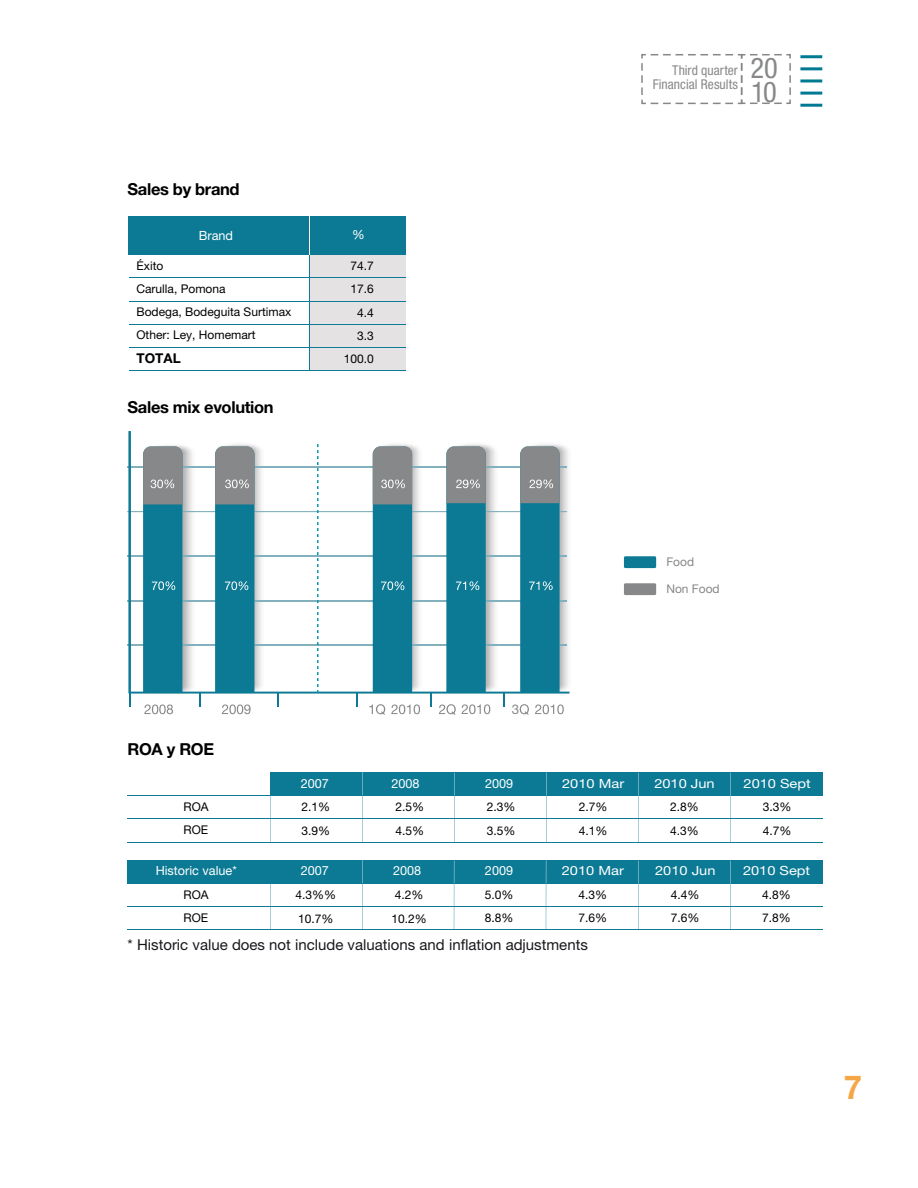
<style>
.page{position:relative;width:918px;height:1188px;background:#fff}
.page>*{position:absolute;margin:0;border:0;box-sizing:border-box;transform-origin:0 0}
.t1{font:700 33px "Helvetica Neue LT Std";color:#f5a748}
.t2{font:condensed 28.5px "Helvetica Neue LT Std";color:#87888a}
.t3{font:700 16.5px "Helvetica Neue LT Std";letter-spacing:-.02em;color:#000}
.t4{font:15px "Helvetica Neue LT Std";color:#1a171c}
.t5{font:condensed 13.5px/13.5px "Helvetica Neue LT Std";letter-spacing:.005em;color:#87888a}
.t6{font:700 13.5px "Helvetica Neue LT Std";color:#000}
.t7{font:13.35px "Helvetica Neue LT Std";color:#87888a}
.t8{font:12.6px "Helvetica Neue LT Std";color:#fff}
.t9{font:12.6px "Helvetica Neue LT Std";color:#fff;scale:1.15 1}
.t10{font:12px/23.2px "Helvetica Neue LT Std";color:#000}
.t11{font:12px "Helvetica Neue LT Std";color:#87888a}
</style>
<div class="page">
<hr style="left:800px;top:104px;width:22px;height:3px;background:#007993">
<hr style="left:800px;top:92px;width:22px;height:3px;background:#007993">
<hr style="left:800px;top:79px;width:22px;height:3px;background:#007993">
<hr style="left:800px;top:67px;width:22px;height:3px;background:#007993">
<hr style="left:800px;top:55px;width:22px;height:3px;background:#007993">
<svg style="left:641px;top:54px;width:150px;height:51px"></svg>
<hr style="left:127px;top:467px;width:440px;height:1px;background:#82b0bd">
<hr style="left:127px;top:511px;width:440px;height:1px;background:#82b0bd">
<hr style="left:127px;top:556px;width:440px;height:1px;background:#82b0bd">
<hr style="left:127px;top:600px;width:440px;height:1px;background:#82b0bd">
<hr style="left:127px;top:645px;width:440px;height:1px;background:#82b0bd">
<svg style="left:128px;top:431px;width:441px;height:263px"></svg>
<svg style="left:199px;top:693px;width:2px;height:13px"></svg>
<svg style="left:277px;top:693px;width:2px;height:13px"></svg>
<svg style="left:356px;top:693px;width:2px;height:13px"></svg>
<svg style="left:430px;top:693px;width:1px;height:13px"></svg>
<svg style="left:503px;top:693px;width:2px;height:13px"></svg>
<svg style="left:129px;top:693px;width:2px;height:14px"></svg>
<div style="left:624px;top:583px;width:32px;height:12px;background:#87888a;border-radius:2px"></div>
<div style="left:624px;top:556px;width:32px;height:12px;background:#0c7a94;border-radius:2px"></div>
<svg style="left:143px;top:446px;width:39px;height:247px;background:#2c7f93"></svg>
<svg style="left:215px;top:446px;width:39px;height:247px;background:#2c7f93"></svg>
<svg style="left:373px;top:446px;width:39px;height:247px;background:#2b7f93"></svg>
<svg style="left:520px;top:446px;width:40px;height:247px;background:#2c8094"></svg>
<svg style="left:446px;top:446px;width:40px;height:247px;background:#2d8095"></svg>
<svg style="left:144px;top:705px;width:29px;height:9px"></svg>
<svg style="left:222px;top:705px;width:29px;height:9px"></svg>
<svg style="left:369px;top:704px;width:16px;height:11px"></svg>
<svg style="left:391px;top:705px;width:29px;height:9px"></svg>
<svg style="left:439px;top:704px;width:17px;height:11px"></svg>
<svg style="left:520px;top:704px;width:9px;height:11px"></svg>
<svg style="left:535px;top:705px;width:29px;height:9px"></svg>
<svg style="left:462px;top:704px;width:28px;height:10px"></svg>
<svg style="left:317px;top:444px;width:2px;height:249px"></svg>
<div style="left:270px;top:772px;width:553px;height:24px;background:#0c7a94"></div>
<hr style="left:127px;top:795px;width:696px;height:1px;background:#0c7a94">
<hr style="left:127px;top:819px;width:696px;height:1px;background:#0c7a94">
<hr style="left:127px;top:842px;width:696px;height:1px;background:#0c7a94">
<hr style="left:270px;top:795px;width:1px;height:47px;background:#0c7a94">
<hr style="left:454px;top:795px;width:1px;height:47px;background:#0c7a94">
<svg style="left:454px;top:773px;width:1px;height:22px"></svg>
<hr style="left:362px;top:795px;width:1px;height:47px;background:#0c7a94">
<svg style="left:362px;top:772px;width:1px;height:23px"></svg>
<hr style="left:546px;top:796px;width:1px;height:46px;background:#0c7a94">
<svg style="left:546px;top:772px;width:1px;height:24px"></svg>
<hr style="left:638px;top:796px;width:1px;height:46px;background:#0c7a94">
<svg style="left:638px;top:773px;width:1px;height:23px"></svg>
<hr style="left:730px;top:796px;width:1px;height:46px;background:#0c7a94">
<svg style="left:730px;top:773px;width:1px;height:23px"></svg>
<div style="left:127px;top:860px;width:696px;height:24px;background:#0c7a94"></div>
<hr style="left:127px;top:907px;width:696px;height:1px;background:#0c7a94">
<hr style="left:127px;top:930px;width:696px;height:1px;background:#0c7a94">
<hr style="left:270px;top:883px;width:1px;height:47px;background:#0c7a94">
<hr style="left:454px;top:883px;width:1px;height:47px;background:#0c7a94">
<svg style="left:454px;top:861px;width:1px;height:22px"></svg>
<hr style="left:362px;top:883px;width:1px;height:47px;background:#0c7a94">
<svg style="left:362px;top:860px;width:1px;height:23px"></svg>
<hr style="left:546px;top:884px;width:1px;height:46px;background:#0c7a94">
<svg style="left:546px;top:860px;width:1px;height:24px"></svg>
<hr style="left:638px;top:884px;width:1px;height:46px;background:#0c7a94">
<svg style="left:638px;top:861px;width:1px;height:23px"></svg>
<hr style="left:730px;top:884px;width:1px;height:46px;background:#0c7a94">
<svg style="left:730px;top:861px;width:1px;height:23px"></svg>
<div style="left:129px;top:216px;width:277px;height:39px;background:#0c7a94"></div>
<div style="left:309px;top:255px;width:97px;height:116px;background:#e4e2e3"></div>
<hr style="left:129px;top:278px;width:276px;height:1px;background:#0c7a94">
<hr style="left:129px;top:255px;width:276px;height:1px;background:#0c7a94">
<hr style="left:129px;top:301px;width:276px;height:1px;background:#0c7a94">
<hr style="left:129px;top:324px;width:276px;height:1px;background:#0c7a94">
<hr style="left:129px;top:347px;width:276px;height:1px;background:#0c7a94">
<hr style="left:129px;top:370px;width:276px;height:1px;background:#0c7a94">
<hr style="left:309px;top:253px;width:1px;height:118px;background:#0c7a94">
<hr style="left:309px;top:217px;width:1px;height:38px;background:#fff">
<h3 class="t3" style="left:128px;top:179px;width:114px">Sales by brand</h3>
<p class="t8" style="left:199px;top:228px;width:36px">Brand</p>
<p class="t10" style="left:136px;top:254px;width:156px">Éxito<br>Carulla, Pomona<br>Bodega, Bodeguita Surtimax<br>Other: Ley, Homemart</p>
<p class="t6" style="left:136px;top:350px;width:46px">TOTAL</p>
<h3 class="t3" style="left:128px;top:397px;width:148px">Sales mix evolution</h3>
<p class="t8" style="left:352px;top:227px;width:14px">%</p>
<p class="t10" style="left:344px;top:254px;width:32px;text-align:right">74.7<br>17.6<br>4.4<br>3.3<br>100.0</p>
<p class="t5" style="left:653px;top:64px;width:127px;text-indent:19px">Third quarter<br>Financial Results <sup>20</sup></p>
<h2 class="t2" style="left:751px;top:75px;width:27px">10</h2>
<p class="t11" style="left:666px;top:555px;width:29px">Food</p>
<p class="t11" style="left:666px;top:582px;width:55px">Non Food</p>
<h3 class="t3" style="left:128px;top:739px;width:88px">ROA y ROE</h3>
<p class="t8" style="left:301px;top:776px;width:30px">2007</p>
<p class="t10" style="left:301px;top:795px;width:30px">2.1%<br>3.9%</p>
<p class="t10" style="left:184px;top:795px;width:27px">ROA<br>ROE</p>
<p class="t8" style="left:156px;top:863px;width:83px">Historic value*</p>
<p class="t8" style="left:301px;top:863px;width:30px">2007</p>
<p class="t10" style="left:295px;top:883px;width:42px">4.3%%<br>10.7%</p>
<p class="t10" style="left:184px;top:883px;width:27px">ROA<br>ROE</p>
<p class="t8" style="left:391px;top:776px;width:30px">2008</p>
<p class="t10" style="left:396px;top:795px;width:30px">2.5%<br>4.5%</p>
<p class="t7" style="left:512px;top:701px;width:9px">3</p>
<p class="t8" style="left:485px;top:776px;width:30px">2009</p>
<p class="t10" style="left:487px;top:795px;width:30px">2.3%<br>3.5%</p>
<p class="t8" style="left:393px;top:863px;width:30px">2008</p>
<p class="t10" style="left:391px;top:883px;width:37px">4.2%<br>10.2%</p>
<p class="t10" style="left:485px;top:883px;width:30px">5.0%<br>8.8%</p>
<p class="t8" style="left:485px;top:863px;width:30px">2009</p>
<p class="t9" style="left:562px;top:776px;width:55px">2010 Mar</p>
<p class="t10" style="left:579px;top:795px;width:30px">2.7%<br>4.1%</p>
<p class="t9" style="left:562px;top:863px;width:55px">2010 Mar</p>
<p class="t10" style="left:579px;top:883px;width:30px">4.3%<br>7.6%</p>
<p class="t4" style="left:128px;top:936px;width:462px">* Historic value does not include valuations and inflation adjustments</p>
<p class="t9" style="left:654px;top:776px;width:54px">2010 Jun</p>
<p class="t10" style="left:670px;top:795px;width:30px">2.8%<br>4.3%</p>
<p class="t9" style="left:655px;top:863px;width:54px">2010 Jun</p>
<p class="t10" style="left:671px;top:883px;width:30px">4.4%<br>7.6%</p>
<p class="t9" style="left:744px;top:776px;width:60px">2010 Sept</p>
<p class="t10" style="left:763px;top:795px;width:30px">3.3%<br>4.7%</p>
<p class="t9" style="left:743px;top:863px;width:60px">2010 Sept</p>
<p class="t10" style="left:762px;top:883px;width:30px">4.8%<br>7.8%</p>
<h1 class="t1" style="left:844px;top:1067px;width:20px">7</h1>
</div>
